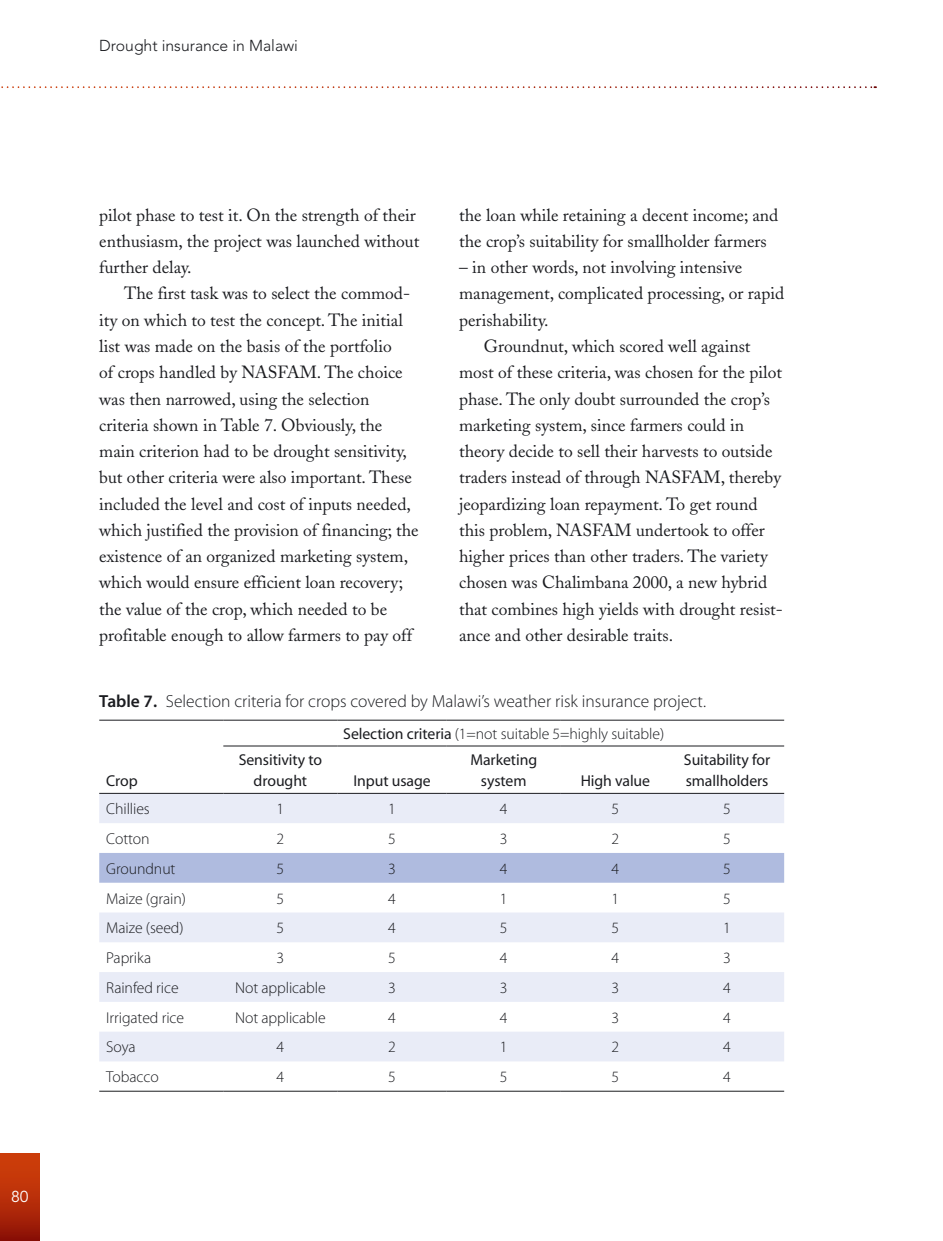
<style>
.page{position:relative;width:943px;height:1241px;background:#fff}
.page>*{position:absolute;margin:0;border:0;box-sizing:border-box;transform-origin:0 0}
.Body__indent{font:17.5px/26.2px "Adobe Caslon";color:#1b1c20}
.Body__first{font:17.5px/26.2px "Adobe Caslon";color:#1b1c20}
.Table_caption{font:17.5px "Adobe Corp ID Myriad Lt";color:#1b1c20}
.Table_text{font:15.75px "Adobe Corp ID Myriad Lt";letter-spacing:-.005em;color:#1b1c20}
.Table_text-2{font:15.75px/21.5px "Adobe Corp ID Myriad Rg";letter-spacing:-.005em;color:#1b1c20;text-align:center}
.t1{font:300 15.75px "Avenir";color:#1b1c20}
.t2{font:15.75px "Avenir";color:#fff}
.s1{font-family:"Adobe Corp ID Myriad Sb"}
.s2{font-family:"Adobe Corp ID Myriad Rg"}
</style>
<div class="page">
<svg style="left:1px;top:86px;width:874px;height:2px"></svg>
<div style="left:0;top:1153px;width:40px;height:87px;background:linear-gradient(to bottom,#d7440b,#931507)"></div>
<svg style="left:99px;top:793px;width:685px;height:268px"></svg>
<div style="left:99px;top:852px;width:685px;height:30px;background:#afbbdf"></div>
<hr style="left:99px;top:719px;width:124px;height:1px;background:#1b1c20">
<hr style="left:223px;top:719px;width:114px;height:1px;background:#1b1c20">
<hr style="left:337px;top:719px;width:109px;height:1px;background:#1b1c20">
<hr style="left:446px;top:719px;width:115px;height:1px;background:#1b1c20">
<hr style="left:561px;top:719px;width:109px;height:1px;background:#1b1c20">
<hr style="left:670px;top:719px;width:114px;height:1px;background:#1b1c20">
<hr style="left:99px;top:1090px;width:124px;height:1px;background:#1b1c20">
<hr style="left:223px;top:1090px;width:114px;height:1px;background:#1b1c20">
<hr style="left:337px;top:1090px;width:109px;height:1px;background:#1b1c20">
<hr style="left:446px;top:1090px;width:115px;height:1px;background:#1b1c20">
<hr style="left:561px;top:1090px;width:109px;height:1px;background:#1b1c20">
<hr style="left:670px;top:1090px;width:114px;height:1px;background:#1b1c20">
<hr style="left:223px;top:745px;width:114px;height:1px;background:#1b1c20">
<hr style="left:337px;top:745px;width:109px;height:1px;background:#1b1c20">
<hr style="left:446px;top:745px;width:115px;height:1px;background:#1b1c20">
<hr style="left:561px;top:745px;width:109px;height:1px;background:#1b1c20">
<hr style="left:670px;top:745px;width:114px;height:1px;background:#1b1c20">
<hr style="left:99px;top:792px;width:124px;height:1px;background:#1b1c20">
<hr style="left:223px;top:792px;width:114px;height:1px;background:#1b1c20">
<hr style="left:337px;top:792px;width:109px;height:1px;background:#1b1c20">
<hr style="left:446px;top:792px;width:115px;height:1px;background:#1b1c20">
<hr style="left:561px;top:792px;width:109px;height:1px;background:#1b1c20">
<hr style="left:670px;top:792px;width:114px;height:1px;background:#1b1c20">
<p class="t2" style="left:11px;top:1187px;width:19px">80</p>
<p class="t1" style="left:99px;top:37px;width:200px">Drought insurance in Malawi</p>
<p class="Body__first" style="left:99px;top:202px;width:321px">pilot phase to test it. On the strength of their enthusiasm, the project was launched without further delay.</p>
<p class="Body__indent" style="left:99px;top:280px;width:321px;text-indent:25px">The first task was to select the commod&shy;ity on which to test the concept. The initial list was made on the basis of the portfolio<br>of crops handled by NASFAM. The choice was then narrowed, using the selection criteria shown in Table 7. Obviously, the main criterion had to be drought sensitivity, but other criteria were also important. These included the level and cost of inputs needed, which justified the provision of financing; the existence of an organized marketing system, which would ensure efficient loan recovery; the value of the crop, which needed to be profitable enough to allow farmers to pay off</p>
<p class="Body__indent" style="left:459px;top:202px;width:321px">the loan while retaining a decent income; and the crop’s suitability for smallholder farmers</p>
<p class="Body__indent" style="left:459px;top:254px;width:326px">– in other words, not involving intensive management, complicated processing, or rapid perishability.</p>
<p class="Body__indent" style="left:459px;top:333px;width:325px;text-indent:25px">Groundnut, which scored well against most of these criteria, was chosen for the pilot phase. The only doubt surrounded the crop’s marketing system, since farmers could in theory decide to sell their harvests to outside traders instead of through NASFAM, thereby jeopardizing loan repayment. To get round this problem, NASFAM undertook to offer higher prices than other traders. The variety chosen was Chalimbana 2000, a new hybrid that combines high yields with drought resist&shy;ance and other desirable traits.</p>
<p class="Table_caption" style="left:99px;top:692px;width:608px"><span class="s1">Table 7.</span> Selection criteria for crops covered by Malawi’s weather risk insurance project.</p>
<p class="Table_text-2" style="left:106px;top:770px;width:33px">Crop</p>
<p class="Table_text-2" style="left:239px;top:749px;width:85px">Sensitivity to drought</p>
<p class="Table_text" style="left:343px;top:726px;width:322px"><span class="s2">Selection criteria</span> (1=not suitable 5=highly suitable)</p>
<p class="Table_text-2" style="left:353px;top:770px;width:79px">Input usage</p>
<p class="Table_text-2" style="left:470px;top:749px;width:68px">Marketing system</p>
<p class="Table_text-2" style="left:580px;top:770px;width:71px">High value</p>
<p class="Table_text-2" style="left:684px;top:749px;width:88px;text-align:left">Suitability for smallholders</p>
<p class="Table_text" style="left:106px;top:801px;width:45px">Chillies</p>
<p class="Table_text" style="left:276px;top:801px;width:9px">1</p>
<p class="Table_text" style="left:388px;top:801px;width:9px">1</p>
<p class="Table_text" style="left:500px;top:801px;width:9px">4</p>
<p class="Table_text" style="left:611px;top:801px;width:9px">5</p>
<p class="Table_text" style="left:723px;top:801px;width:9px">5</p>
<p class="Table_text" style="left:106px;top:830px;width:45px">Cotton</p>
<p class="Table_text" style="left:276px;top:830px;width:9px">2</p>
<p class="Table_text" style="left:388px;top:830px;width:9px">5</p>
<p class="Table_text" style="left:500px;top:830px;width:9px">3</p>
<p class="Table_text" style="left:611px;top:830px;width:9px">2</p>
<p class="Table_text" style="left:723px;top:830px;width:9px">5</p>
<p class="Table_text" style="left:106px;top:860px;width:71px">Groundnut</p>
<p class="Table_text" style="left:276px;top:860px;width:9px">5</p>
<p class="Table_text" style="left:388px;top:860px;width:9px">3</p>
<p class="Table_text" style="left:500px;top:860px;width:9px">4</p>
<p class="Table_text" style="left:611px;top:860px;width:9px">4</p>
<p class="Table_text" style="left:723px;top:860px;width:9px">5</p>
<p class="Table_text" style="left:106px;top:890px;width:81px">Maize (grain)</p>
<p class="Table_text" style="left:276px;top:890px;width:9px">5</p>
<p class="Table_text" style="left:388px;top:890px;width:9px">4</p>
<p class="Table_text" style="left:500px;top:890px;width:9px">1</p>
<p class="Table_text" style="left:611px;top:890px;width:9px">1</p>
<p class="Table_text" style="left:723px;top:890px;width:9px">5</p>
<p class="Table_text" style="left:106px;top:920px;width:79px">Maize (seed)</p>
<p class="Table_text" style="left:276px;top:920px;width:9px">5</p>
<p class="Table_text" style="left:388px;top:920px;width:9px">4</p>
<p class="Table_text" style="left:500px;top:920px;width:9px">5</p>
<p class="Table_text" style="left:611px;top:920px;width:9px">5</p>
<p class="Table_text" style="left:723px;top:920px;width:9px">1</p>
<p class="Table_text" style="left:106px;top:949px;width:47px">Paprika</p>
<p class="Table_text" style="left:276px;top:949px;width:9px">3</p>
<p class="Table_text" style="left:388px;top:949px;width:9px">5</p>
<p class="Table_text" style="left:500px;top:949px;width:9px">4</p>
<p class="Table_text" style="left:611px;top:949px;width:9px">4</p>
<p class="Table_text" style="left:723px;top:949px;width:9px">3</p>
<p class="Table_text" style="left:106px;top:979px;width:74px">Rainfed rice</p>
<p class="Table_text" style="left:235px;top:979px;width:92px">Not applicable</p>
<p class="Table_text" style="left:388px;top:979px;width:9px">3</p>
<p class="Table_text" style="left:500px;top:979px;width:9px">3</p>
<p class="Table_text" style="left:611px;top:979px;width:9px">3</p>
<p class="Table_text" style="left:723px;top:979px;width:9px">4</p>
<p class="Table_text" style="left:106px;top:1009px;width:79px">Irrigated rice</p>
<p class="Table_text" style="left:235px;top:1009px;width:92px">Not applicable</p>
<p class="Table_text" style="left:388px;top:1009px;width:9px">4</p>
<p class="Table_text" style="left:500px;top:1009px;width:9px">4</p>
<p class="Table_text" style="left:611px;top:1009px;width:9px">3</p>
<p class="Table_text" style="left:723px;top:1009px;width:9px">4</p>
<p class="Table_text" style="left:106px;top:1039px;width:31px">Soya</p>
<p class="Table_text" style="left:276px;top:1039px;width:9px">4</p>
<p class="Table_text" style="left:388px;top:1039px;width:9px">2</p>
<p class="Table_text" style="left:500px;top:1039px;width:9px">1</p>
<p class="Table_text" style="left:611px;top:1039px;width:9px">2</p>
<p class="Table_text" style="left:723px;top:1039px;width:9px">4</p>
<p class="Table_text" style="left:106px;top:1069px;width:54px">Tobacco</p>
<p class="Table_text" style="left:276px;top:1069px;width:9px">4</p>
<p class="Table_text" style="left:388px;top:1069px;width:9px">5</p>
<p class="Table_text" style="left:500px;top:1069px;width:9px">5</p>
<p class="Table_text" style="left:611px;top:1069px;width:9px">5</p>
<p class="Table_text" style="left:723px;top:1069px;width:9px">4</p>
</div>
